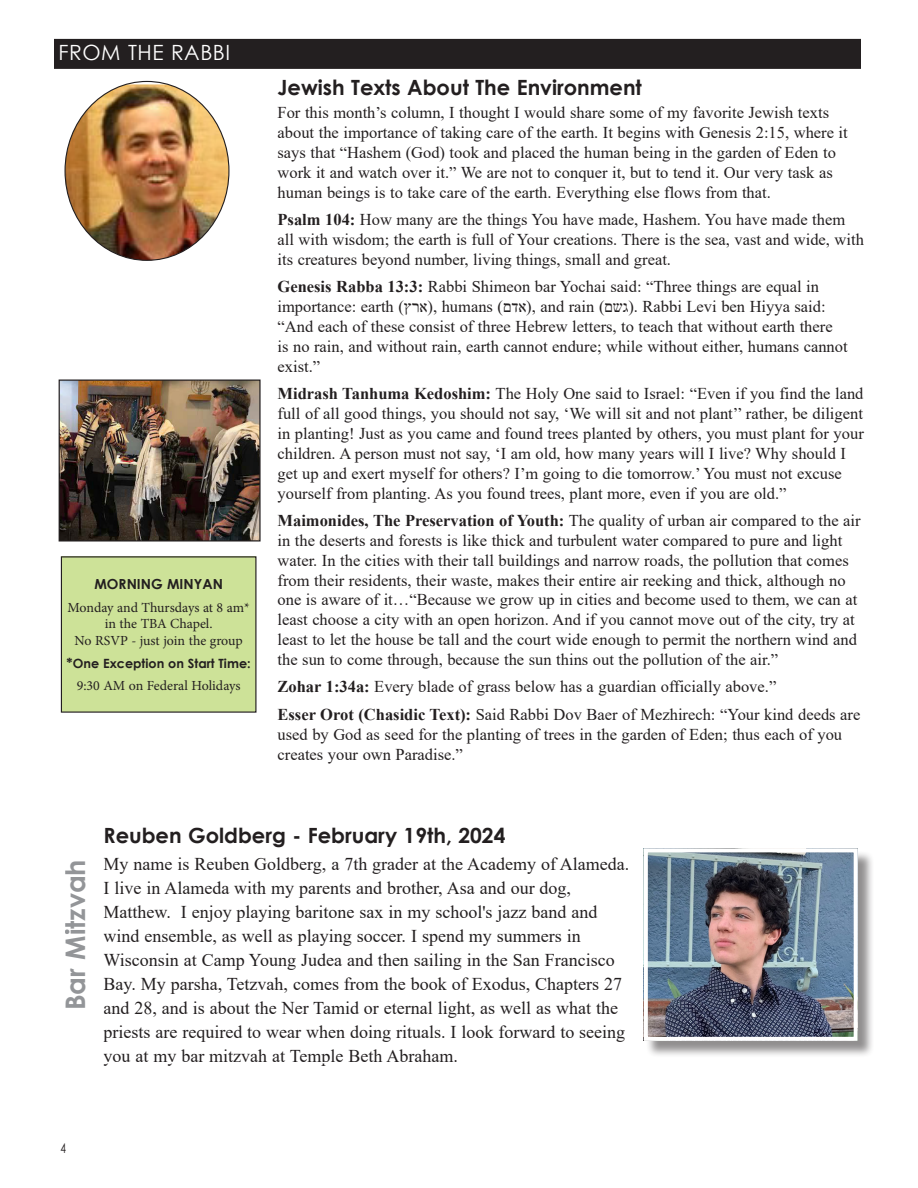
<style>
.page{position:relative;width:918px;height:1188px;background:#fff}
.page>*{position:absolute;margin:0;border:0;box-sizing:border-box;transform-origin:0 0}
.Headline_Life_Cycle{font:700 27px "Century Gothic";color:#939598}
.Headline{font:700 21px "Century Gothic";color:#231f20}
.Omer_Bar_Left{font:21px "Century Gothic";letter-spacing:.025em;color:#fff}
.Omer_Body{font:18px/24px "Times New Roman";color:#231f20}
.Omer_Body-2{font:16.5px/20px "Times New Roman";color:#231f20}
.Omer_Body-3{font:13.95px/16.8px "Minion Pro";letter-spacing:-.005em;color:#231f20;text-align:center}
.Omer_Body-4{font:700 13.95px "Century Gothic";color:#231f20}
.t1{font:13.5px "Century Gothic";color:#231f20;scale:.75 1}
.Omer_Body-5{font:700 12.75px "Century Gothic";color:#231f20}
.s1{font-size:13.95px}
.s2{font-weight:700}
</style>
<div class="page">
<img style="left:65px;top:84px;width:163px;height:176px">
<div style="left:54px;top:39px;width:807px;height:30px;background:#231f20"></div>
<div style="left:646px;top:850px;width:229px;height:208px;background:#231f20;opacity:.5"></div>
<img style="left:649px;top:853px;width:204px;height:183px">
<div style="left:644px;top:848px;width:214px;height:193px;border:4px solid #fff"></div>
<div style="left:61px;top:557px;width:195px;height:155px;background:#cde298"></div>
<img style="left:61px;top:382px;width:198px;height:158px">
<div style="left:59px;top:380px;width:202px;height:162px;border:1px solid #231f20"></div>
<p class="Omer_Bar_Left" style="left:58px;top:38px;width:173px">FROM THE RABBI</p>
<p class="Omer_Body-4" style="left:94px;top:574px;width:130px">MORNING MINYAN</p>
<p class="Omer_Body-3" style="left:68px;top:599px;width:184px">Monday and Thursdays at 8 am* in the TBA Chapel.<br>No RSVP - just join the group</p>
<p class="Omer_Body-5" style="left:67px;top:653px;width:186px"><span class="s1">*</span>One Exception on Start Time:</p>
<p class="Omer_Body-3" style="left:77px;top:677px;width:165px">9:30 AM on Federal Holidays</p>
<p class="Headline" style="left:278px;top:72px;width:366px">Jewish Texts About The Environment</p>
<p class="Omer_Body-2" style="left:278px;top:102px;width:572px">For this month’s column, I thought I would share some of my favorite Jewish texts about the importance of taking care of the earth. It begins with Genesis 2:15, where it says that “Hashem (God) took and placed the human being in the garden of Eden to work it and watch over it.” We are not to conquer it, but to tend it. Our very task as human beings is to take care of the earth. Everything else flows from that.</p>
<p class="Omer_Body-2" style="left:278px;top:209px;width:588px"><span class="s2">Psalm 104:</span> How many are the things You have made, Hashem. You have made them all with wisdom; the earth is full of Your creations. There is the sea, vast and wide, with its creatures beyond number, living things, small and great.</p>
<p class="Omer_Body-2" style="left:278px;top:276px;width:543px"><span class="s2">Genesis Rabba 13:3:</span> Rabbi Shimeon bar Yochai said: “Three things are equal in importance: earth ( ארץ (, humans ( אדם (, and rain ( ג</p>
<p class="Omer_Body-2" style="left:278px;top:296px;width:572px;text-indent:327px">שם (. Rabbi Levi ben Hiyya said: “And each of these consist of three Hebrew letters, to teach that without earth there is no rain, and without rain, earth cannot endure; while without either, humans cannot exist.”</p>
<p class="Omer_Body-2" style="left:278px;top:383px;width:588px"><span class="s2">Midrash Tanhuma Kedoshim:</span> The Holy One said to Israel: “Even if you find the land full of all good things, you should not say, ‘We will sit and not plant’’ rather, be diligent in planting! Just as you came and found trees planted by others, you must plant for your children. A person must not say, ‘I am old, how many years will I live? Why should I get up and exert myself for others? I’m going to die tomorrow.’ You must not excuse yourself from planting. As you found trees, plant more, even if you are old.”</p>
<p class="Omer_Body-2" style="left:278px;top:510px;width:585px"><span class="s2">Maimonides, The Preservation of Youth:</span> The quality of urban air compared to the air in the deserts and forests is like thick and turbulent water compared to pure and light water. In the cities with their tall buildings and narrow roads, the pollution that comes from their residents, their waste, makes their entire air reeking and thick, although no one is aware of it…“Because we grow up in cities and become used to them, we can at least choose a city with an open horizon. And if you cannot move out of the city, try at least to let the house be tall and the court wide enough to permit the northern wind and the sun to come through, because the sun thins out the pollution of the air.”</p>
<p class="Omer_Body-2" style="left:278px;top:676px;width:500px"><span class="s2">Zohar 1:34a:</span> Every blade of grass below has a guardian officially above.”</p>
<p class="Omer_Body-2" style="left:278px;top:704px;width:584px"><span class="s2">Esser Orot (Chasidic Text):</span> Said Rabbi Dov Baer of Mezhirech: “Your kind deeds are used by God as seed for the planting of trees in the garden of Eden; thus each of you creates your own Paradise.”</p>
<p class="Headline_Life_Cycle" style="left:55px;top:1010px;width:152px;rotate:-90deg">Bar Mitzvah</p>
<p class="Headline" style="left:104px;top:819px;width:403px">Reuben Goldberg - February 19th, 2024</p>
<p class="Omer_Body" style="left:104px;top:851px;width:527px">My name is Reuben Goldberg, a 7th grader at the Academy of Alameda.<br>I live in Alameda with my parents and brother, Asa and our dog, Matthew. I enjoy playing baritone sax in my school's jazz band and wind ensemble, as well as playing soccer. I spend my summers in Wisconsin at Camp Young Judea and then sailing in the San Francisco Bay. My parsha, Tetzvah, comes from the book of Exodus, Chapters 27 and 28, and is about the Ner Tamid or eternal light, as well as what the priests are required to wear when doing rituals. I look forward to seeing you at my bar mitzvah at Temple Beth Abraham.</p>
<p class="t1" style="left:61px;top:1139px;width:9px">4</p>
</div>
